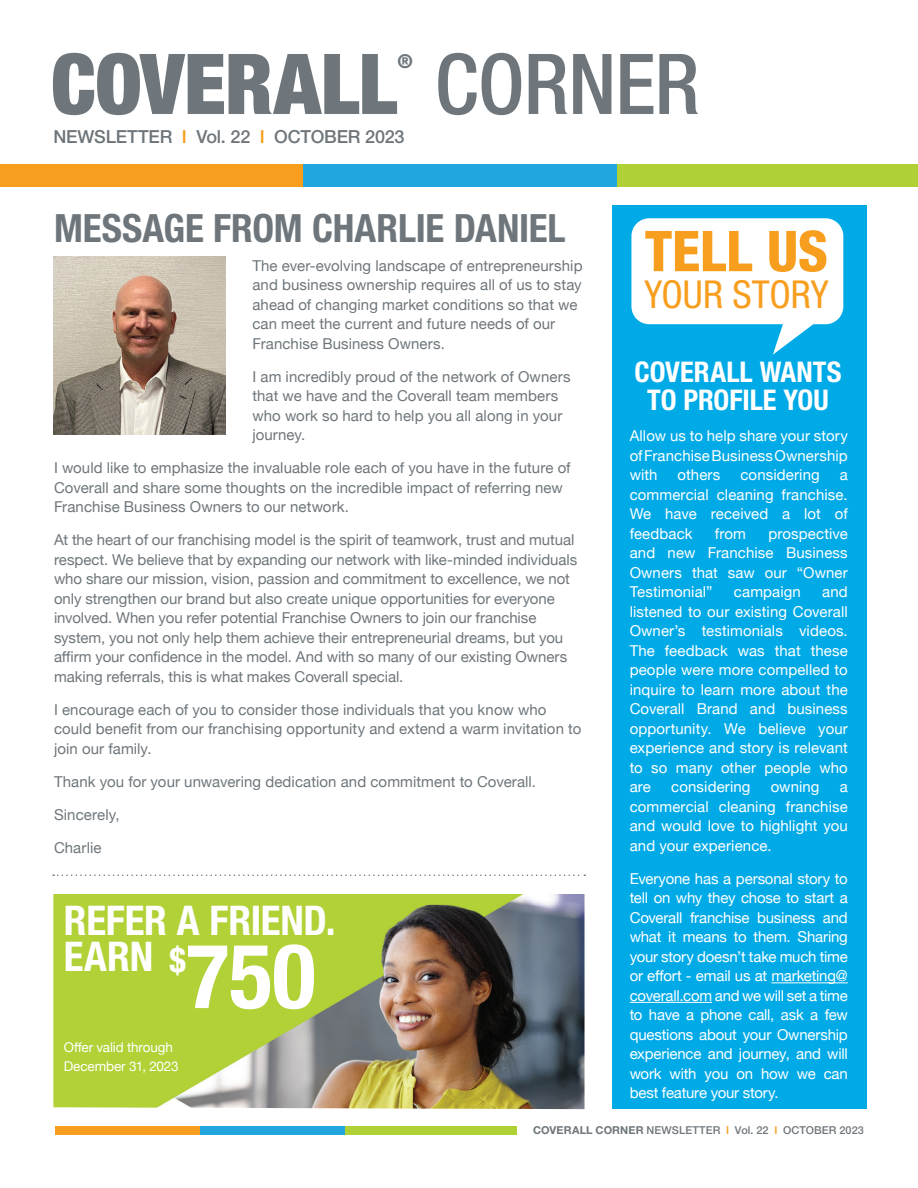
<style>
.page{position:relative;width:918px;height:1188px;background:#fff}
.page>*{position:absolute;margin:0;border:0;box-sizing:border-box;transform-origin:0 0}
.t1{font:700 condensed 90px "Helvetica Neue LT Pro";color:#fff}
.t2{font:900 condensed 84px "Helvetica Neue LT Pro";letter-spacing:-.01em;color:#6e767b}
.t3{font:800 condensed 56.4px "Helvetica Neue LT Pro";color:#f89e1e}
.t4{font:700 condensed 40.95px/36.2px "Helvetica Neue LT Pro";letter-spacing:-.005em;color:#fff}
.t5{font:700 condensed 39px "Helvetica Neue LT Pro";letter-spacing:-.005em;color:#6e767b}
.t6{font:condensed 38.55px "Helvetica Neue LT Pro";color:#f89e1e}
.t7{font:700 condensed 34.35px "Helvetica Neue LT Pro";color:#fff}
.t8{font:700 condensed 28.5px/28.5px "Helvetica Neue LT Pro";color:#fff;text-align:center}
.t9{font:900 condensed 19.2px "Helvetica Neue LT Pro";color:#6e767b}
.t10{font:500 18px "Helvetica Neue LT Pro";letter-spacing:-.01em;color:#6e767b}
.t11{font:15px/19.5px "Helvetica Neue";color:#6e767b}
.t12{font:15px/19.5px "Helvetica Neue";letter-spacing:.005em;color:#fff;text-align:justify}
.t13{font:13.5px/19.5px "Helvetica Neue";letter-spacing:-.01em;color:#fff}
.t14{font:500 10.95px "Helvetica Neue LT Pro";letter-spacing:.01em;color:#6e767b}
.s1{font-weight:500}
.s2{color:#f89e1e}
.s3{font-weight:700}
</style>
<div class="page">
<div style="left:345px;top:1127px;width:171px;height:8px;background:#b0d136"></div>
<div style="left:200px;top:1127px;width:145px;height:8px;background:#21a6df"></div>
<div style="left:55px;top:1127px;width:145px;height:8px;background:#f89e1e"></div>
<div style="left:617px;top:164px;width:301px;height:23px;background:#b0d136"></div>
<div style="left:303px;top:164px;width:314px;height:23px;background:#21a6df"></div>
<div style="left:0;top:164px;width:303px;height:23px;background:#f89e1e"></div>
<svg style="left:53px;top:874px;width:532px;height:2px"></svg>
<img style="left:54px;top:256px;width:171px;height:178px">
<img style="left:53px;top:894px;width:532px;height:215px">
<div style="left:612px;top:205px;width:254px;height:904px;background:#00aae7"></div>
<hr style="left:771px;top:982px;width:77px;height:1px;background:#fff">
<hr style="left:630px;top:1002px;width:82px;height:1px;background:#fff">
<div style="left:631px;top:218px;width:212px;height:106px;background:#fff;border-radius:18px"></div>
<svg style="left:773px;top:324px;width:43px;height:31px"></svg>
<h2 class="t2" style="left:51px;top:32px;width:650px">COVERALL <span class="s1">CORNER</span></h2>
<p class="t9" style="left:398px;top:50px;width:17px">®</p>
<p class="t10" style="left:53px;top:125px;width:353px">NEWSLETTER <span class="s2">I</span> Vol. 22 <span class="s2">I</span> OCTOBER 2023</p>
<h3 class="t5" style="left:54px;top:205px;width:513px">MESSAGE FROM CHARLIE DANIEL</h3>
<p class="t11" style="left:252px;top:257px;width:332px">The ever-evolving landscape of entrepreneurship and business ownership requires all of us to stay ahead of changing market conditions so that we can meet the current and future needs of our Franchise Business Owners.</p>
<p class="t11" style="left:252px;top:368px;width:320px">I am incredibly proud of the network of Owners that we have and the Coverall team members who work so hard to help you all along in your journey.</p>
<p class="t11" style="left:54px;top:459px;width:518px">I would like to emphasize the invaluable role each of you have in the future of<br>Coverall and share some thoughts on the incredible impact of referring new<br>Franchise Business Owners to our network.</p>
<p class="t11" style="left:54px;top:531px;width:525px">At the heart of our franchising model is the spirit of teamwork, trust and mutual respect. We believe that by expanding our network with like-minded individuals who share our mission, vision, passion and commitment to excellence, we not only strengthen our brand but also create unique opportunities for everyone involved. When you refer potential Franchise Owners to join our franchise system, you not only help them achieve their entrepreneurial dreams, but you affirm your confidence in the model. And with so many of our existing Owners making referrals, this is what makes Coverall special.</p>
<p class="t11" style="left:54px;top:701px;width:529px">I encourage each of you to consider those individuals that you know who could benefit from our franchising opportunity and extend a warm invitation to join our family.</p>
<p class="t11" style="left:54px;top:773px;width:484px">Thank you for your unwavering dedication and commitment to Coverall.</p>
<p class="t11" style="left:54px;top:806px;width:67px">Sincerely,</p>
<p class="t11" style="left:54px;top:839px;width:49px">Charlie</p>
<h3 class="t4" style="left:64px;top:902px;width:273px">REFER A FRIEND.<br>EARN</h3>
<h3 class="t7" style="left:170px;top:939px;width:18px">$</h3>
<h1 class="t1" style="left:186px;top:922px;width:131px">750</h1>
<p class="t13" style="left:64px;top:1038px;width:116px">Offer valid through<br>December 31, 2023</p>
<h3 class="t3" style="left:645px;top:216px;width:185px">TELL US</h3>
<h3 class="t6" style="left:644px;top:272px;width:186px">YOUR STORY</h3>
<h3 class="t8" style="left:634px;top:357px;width:209px">COVERALL WANTS<br>TO PROFILE YOU</h3>
<p class="t12" style="left:630px;top:427px;width:220px">Allow us to help share your story of Franchise Business Ownership with</p>
<p class="t12" style="left:678px;top:466px;width:44px">others</p>
<p class="t12" style="left:740px;top:466px;width:81px">considering</p>
<p class="t12" style="left:630px;top:466px;width:220px;text-indent:210px">a commercial cleaning franchise.<br>We have received a lot of feedback</p>
<p class="t12" style="left:715px;top:525px;width:33px">from</p>
<p class="t12" style="left:630px;top:525px;width:220px;text-indent:139px">prospective and new Franchise Business Owners that saw our “Owner Testimonial”</p>
<p class="t12" style="left:630px;top:583px;width:220px;text-indent:193px">and listened to our existing Coverall Owner’s testimonials videos.<br>The feedback was that these people were more compelled to inquire to learn more about the Coverall Brand and business opportunity. We believe your experience and story is relevant to so many other people who are</p>
<p class="t12" style="left:734px;top:583px;width:68px">campaign</p>
<p class="t12" style="left:671px;top:778px;width:81px">considering</p>
<p class="t12" style="left:771px;top:778px;width:50px">owning</p>
<p class="t12" style="left:630px;top:778px;width:220px;text-indent:210px">a commercial cleaning franchise and would love to highlight you and your experience.</p>
<p class="t12" style="left:630px;top:870px;width:220px">Everyone has a personal story to tell on why they chose to start a Coverall franchise business and what it means to them. Sharing your story doesn’t take much time or effort - email us at marketing@ coverall.com and we will set a time to have a phone call, ask a few questions about your Ownership experience and journey, and will work with you on how we can best feature your story.</p>
<p class="t14" style="left:533px;top:1124px;width:332px"><span class="s3">COVERALL CORNER</span> NEWSLETTER <span class="s2">I</span> Vol. 22 <span class="s2">I</span> OCTOBER 2023</p>
</div>
